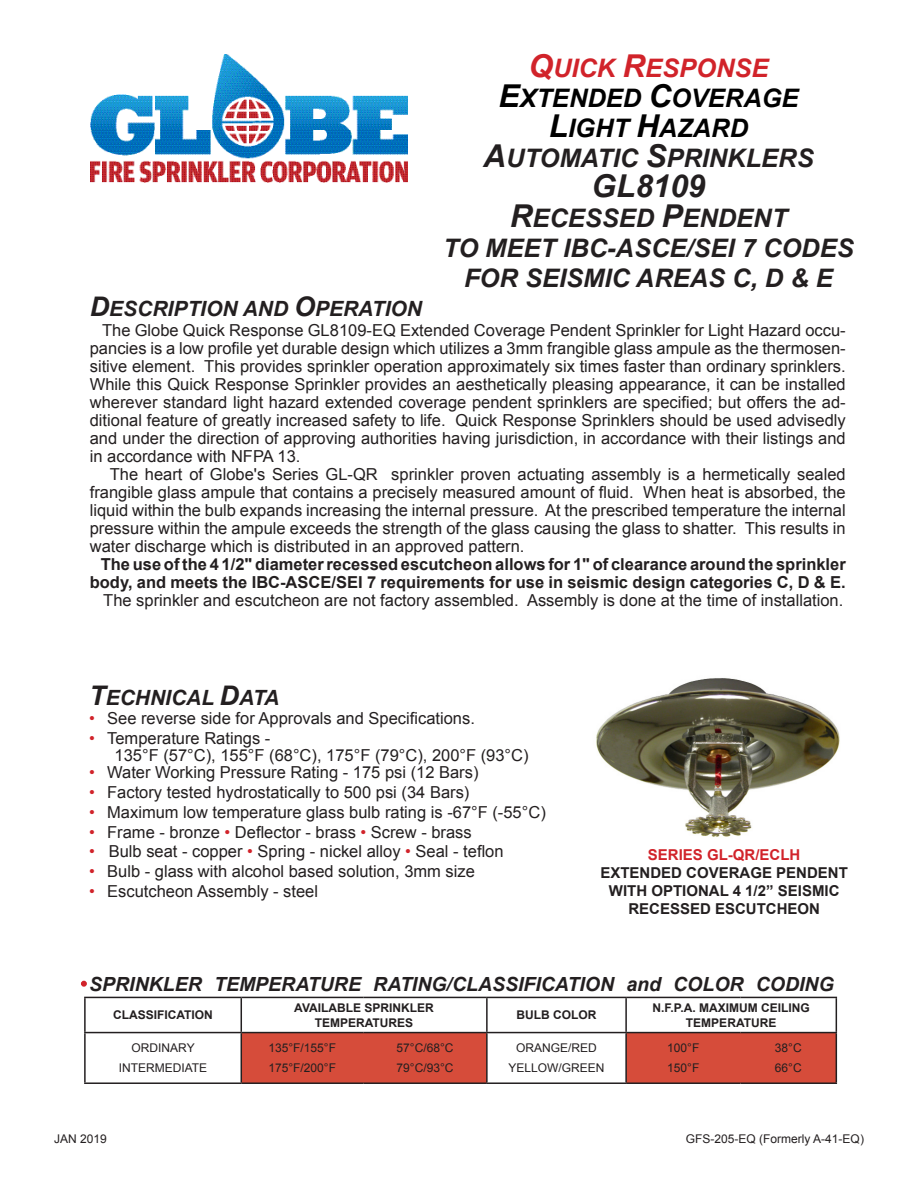
<style>
.page{position:relative;width:918px;height:1188px;background:#fff}
.page>*{position:absolute;margin:0;border:0;box-sizing:border-box;transform-origin:0 0}
.t1{font:italic 700 31.5px "Arial";color:#231f20}
.t2{font:italic 700 25.5px/30px "Arial";color:#000;text-align:center}
.t3{font:italic 700 25.5px/30px "Arial";color:#231f20;text-align:center}
.t4{font:italic 700 21px "Arial";color:#231f20}
.t5{font:italic 700 19.5px "Arial";color:#231f20}
.t6{font:16.5px/18px "Arial";color:#231f20;text-align:justify}
.t7{font:700 16.5px/18px "Arial";color:#231f20;text-align:right}
.t8{font:700 15px/18px "Arial";color:#231f20;text-align:center}
.t9{font:700 15px "Arial";color:#d1232a}
.t10{font:12px/19.8px "Arial";color:#231f20}
.t11{font:700 12px/14.4px "Arial";color:#231f20;text-align:center}
.s1{font-size:27px}
.s2{font-size:31.5px;color:#d1232a}
.s3{color:#d1232a}
.s4{font-size:31.5px}
.s5{font-size:31.5px;color:#231f20}
.s6{color:#231f20}
.s7{font-style:inherit}
</style>
<div class="page">
<img style="left:90px;top:54px;width:318px;height:128px">
<svg style="left:81px;top:981px;width:6px;height:6px"></svg>
<img style="left:596px;top:678px;width:244px;height:159px">
<svg style="left:242px;top:1033px;width:594px;height:49px"></svg>
<hr style="left:84px;top:997px;width:157px;height:1px;background:#231f20">
<hr style="left:84px;top:998px;width:2px;height:34px;background:#231f20">
<hr style="left:241px;top:997px;width:122px;height:1px;background:#231f20">
<hr style="left:241px;top:998px;width:1px;height:34px;background:#231f20">
<hr style="left:363px;top:997px;width:124px;height:1px;background:#231f20">
<hr style="left:487px;top:997px;width:139px;height:1px;background:#231f20">
<hr style="left:486px;top:998px;width:2px;height:34px;background:#231f20">
<hr style="left:626px;top:997px;width:114px;height:1px;background:#231f20">
<hr style="left:625px;top:998px;width:2px;height:34px;background:#231f20">
<hr style="left:740px;top:997px;width:97px;height:1px;background:#231f20">
<hr style="left:836px;top:998px;width:1px;height:34px;background:#231f20">
<hr style="left:84px;top:1032px;width:157px;height:1px;background:#231f20">
<hr style="left:84px;top:1033px;width:2px;height:49px;background:#231f20">
<hr style="left:487px;top:1032px;width:139px;height:1px;background:#231f20">
<hr style="left:84px;top:1082px;width:157px;height:2px;background:#231f20">
<hr style="left:487px;top:1082px;width:139px;height:2px;background:#231f20">
<hr style="left:626px;top:1032px;width:114px;height:1px;background:#231f20">
<hr style="left:625px;top:1033px;width:2px;height:49px;background:#231f20">
<hr style="left:740px;top:1032px;width:97px;height:1px;background:#231f20">
<hr style="left:836px;top:1033px;width:1px;height:49px;background:#231f20">
<hr style="left:626px;top:1082px;width:114px;height:2px;background:#231f20">
<hr style="left:740px;top:1082px;width:97px;height:2px;background:#231f20">
<hr style="left:241px;top:1032px;width:122px;height:1px;background:#231f20">
<hr style="left:241px;top:1033px;width:1px;height:49px;background:#231f20">
<hr style="left:363px;top:1032px;width:124px;height:1px;background:#231f20">
<hr style="left:486px;top:1033px;width:2px;height:49px;background:#231f20">
<hr style="left:241px;top:1082px;width:122px;height:2px;background:#231f20">
<hr style="left:363px;top:1082px;width:124px;height:2px;background:#231f20">
<p class="t4" style="left:90px;top:294px;width:334px"><span class="s1">D</span>ESCRIPTION AND <span class="s1">O</span>PERATION</p>
<p class="t2" style="left:483px;top:54px;width:332px"><span class="s2">Q</span><span class="s3">UICK</span> <span class="s2">R</span><span class="s3">ESPONSE<br></span><span class="s4">E</span>XTENDED <span class="s4">C</span>OVERAGE<br><span class="s4">L</span>IGHT <span class="s4">H</span>AZARD<br><span class="s5">A</span><span class="s6">UTOMATIC</span> <span class="s5">S</span><span class="s6">PRINKLERS</span></p>
<p class="t1" style="left:592px;top:165px;width:115px">GL8109</p>
<p class="t3" style="left:443px;top:204px;width:412px"><span class="s4">R</span><span class="s7">ECESSED</span> <span class="s4">P</span>ENDENT<br>TO MEET IBC-ASCE/SEI 7 CODES</p>
<p class="t3" style="left:464px;top:264px;width:370px">FOR SEISMIC AREAS C, D &amp; E</p>
<p class="t6" style="left:90px;top:321px;width:757px;text-indent:12px">The Globe Quick Response GL8109-EQ Extended Coverage Pendent Sprinkler for Light Hazard occu&shy;pancies is a low profile yet durable design which utilizes a 3mm frangible glass ampule as the thermosen&shy;sitive element. This provides sprinkler operation approximately six times faster than ordinary sprinklers.<br>While this Quick Response Sprinkler provides an aesthetically pleasing appearance, it can be installed wherever standard light hazard extended coverage pendent sprinklers are specified; but offers the ad&shy;ditional feature of greatly increased safety to life. Quick Response Sprinklers should be used advisedly and under the direction of approving authorities having jurisdiction, in accordance with their listings and in accordance with NFPA 13.</p>
<p class="t6" style="left:90px;top:465px;width:757px;text-indent:20px">The heart of Globe's Series GL-QR sprinkler proven actuating assembly is a hermetically sealed frangible glass ampule that contains a precisely measured amount of fluid. When heat is absorbed, the liquid within the bulb expands increasing the internal pressure. At the prescribed temperature the internal pressure within the ampule exceeds the strength of the glass causing the glass to shatter. This results in water discharge which is distributed in an approved pattern.</p>
<p class="t7" style="left:90px;top:556px;width:758px">The use of the 4 1/2" diameter recessed escutcheon allows for 1" of clearance around the sprinkler body, and meets the IBC-ASCE/SEI 7 requirements for use in seismic design categories C, D &amp; E.</p>
<p class="t6" style="left:103px;top:591px;width:742px">The sprinkler and escutcheon are not factory assembled. Assembly is done at the time of installation.</p>
<p class="t4" style="left:89px;top:684px;width:191px"><span class="s1">T</span>ECHNICAL <span class="s1">D</span>ATA</p>
<p class="t6" style="left:89px;top:710px;width:387px"><span class="s3">•</span> See reverse side for Approvals and Specifications.</p>
<p class="t6" style="left:89px;top:729px;width:183px"><span class="s3">•</span> Temperature Ratings -</p>
<p class="t6" style="left:115px;top:747px;width:416px">135°F (57°C), 155°F (68°C), 175°F (79°C), 200°F (93°C)</p>
<p class="t6" style="left:89px;top:764px;width:391px"><span class="s3">•</span> Water Working Pressure Rating - 175 psi (12 Bars)</p>
<p class="t6" style="left:89px;top:783px;width:382px"><span class="s3">•</span> Factory tested hydrostatically to 500 psi (34 Bars)</p>
<p class="t6" style="left:89px;top:803px;width:458px"><span class="s3">•</span> Maximum low temperature glass bulb rating is -67°F (-55°C)</p>
<p class="t6" style="left:89px;top:823px;width:384px"><span class="s3">•</span> Frame - bronze <span class="s3">•</span> Deflector - brass <span class="s3">•</span> Screw - brass</p>
<p class="t6" style="left:89px;top:843px;width:416px"><span class="s3">•</span> Bulb seat - copper <span class="s3">•</span> Spring - nickel alloy <span class="s3">•</span> Seal - teflon</p>
<p class="t6" style="left:89px;top:863px;width:387px"><span class="s3">•</span> Bulb - glass with alcohol based solution, 3mm size</p>
<p class="t6" style="left:89px;top:882px;width:230px"><span class="s3">•</span> Escutcheon Assembly - steel</p>
<p class="t9" style="left:648px;top:845px;width:154px">SERIES GL-QR/ECLH</p>
<p class="t8" style="left:600px;top:864px;width:249px">EXTENDED COVERAGE PENDENT<br>WITH OPTIONAL 4 1/2” SEISMIC<br>RECESSED ESCUTCHEON</p>
<p class="t5" style="left:89px;top:971px;width:746px">SPRINKLER TEMPERATURE RATING/CLASSIFICATION and COLOR CODING</p>
<p class="t11" style="left:113px;top:1008px;width:101px">CLASSIFICATION</p>
<p class="t11" style="left:294px;top:1001px;width:141px">AVAILABLE SPRINKLER<br>TEMPERATURES</p>
<p class="t11" style="left:516px;top:1008px;width:81px">BULB COLOR</p>
<p class="t11" style="left:653px;top:1001px;width:159px">N.F.P.A. MAXIMUM CEILING<br>TEMPERATURE</p>
<p class="t10" style="left:119px;top:1038px;width:90px;text-align:center">ORDINARY<br>INTERMEDIATE</p>
<p class="t10" style="left:268px;top:1038px;width:69px">135°F/155°F<br>175°F/200°F</p>
<p class="t10" style="left:397px;top:1038px;width:58px">57°C/68°C<br>79°C/93°C</p>
<p class="t10" style="left:508px;top:1038px;width:98px;text-align:center">ORANGE/RED<br>YELLOW/GREEN</p>
<p class="t10" style="left:667px;top:1038px;width:34px">100°F<br>150°F</p>
<p class="t10" style="left:775px;top:1038px;width:28px">38°C<br>66°C</p>
<p class="t10" style="left:54px;top:1129px;width:54px">JAN 2019</p>
<p class="t10" style="left:686px;top:1129px;width:180px">GFS-205-EQ (Formerly A-41-EQ)</p>
</div>
